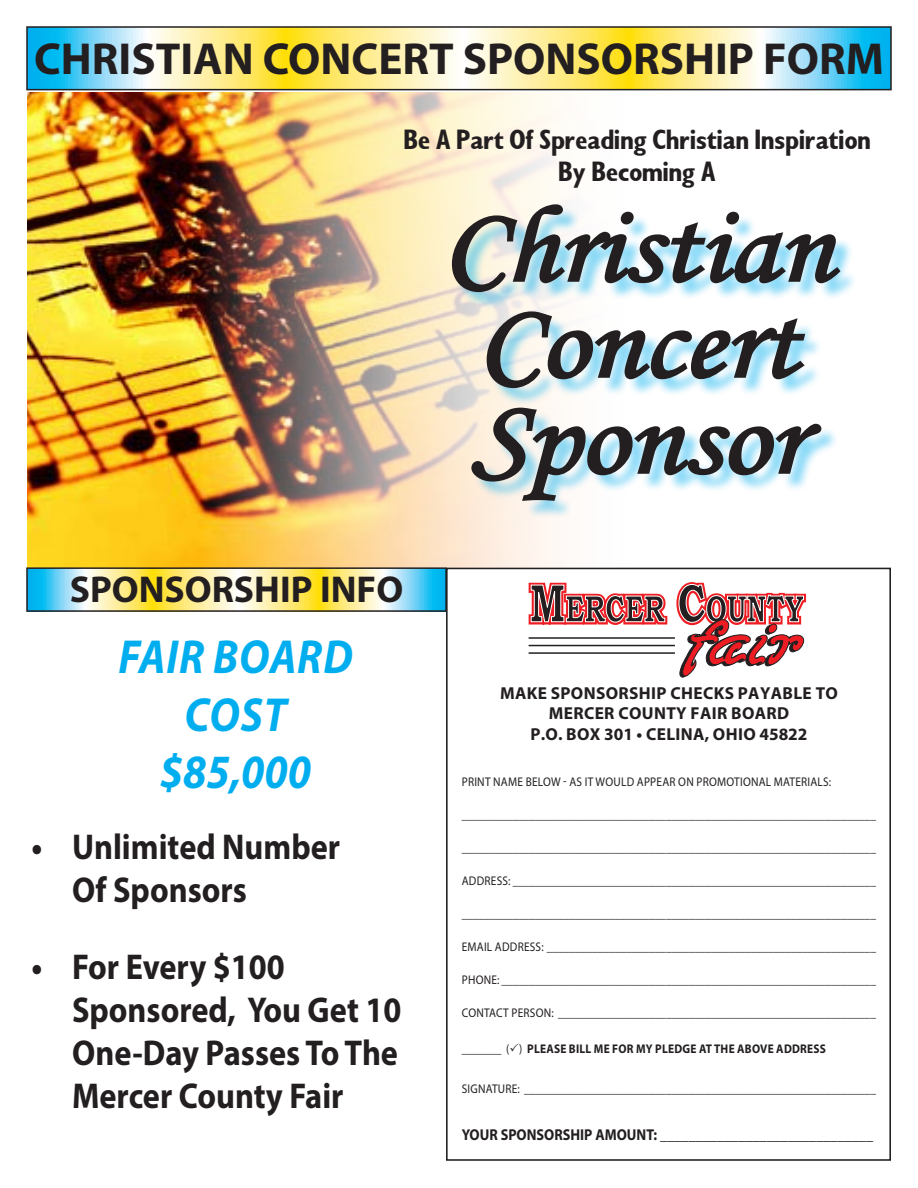
<style>
.page{position:relative;width:918px;height:1188px;background:#fff}
.page>*{position:absolute;margin:0;border:0;box-sizing:border-box;transform-origin:0 0}
.t1{font:108px "Monotype Corsiva";color:#231f20;scale:1.11 1}
.t2{font:italic 700 48px "Myriad Pro";letter-spacing:.02em;color:#00aeef;scale:.9 1}
.t3{font:700 45px "Myriad Pro";color:#231f20}
.t4{font:700 37.5px "Myriad Pro";color:#231f20}
.t5{font:700 36px "Myriad Pro";color:#231f20;scale:.9 1}
.t6{font:27px/32.4px "Billboard";color:#231f20;text-align:center}
.t7{font:700 17.4px "Myriad Pro";letter-spacing:.02em;color:#231f20}
.t8{font:700 15.75px "Myriad Pro";color:#231f20;scale:.9 1}
.t9{font:12.6px "Myriad Pro";letter-spacing:.02em;color:#231f20;scale:.9 1}
.t10{font:700 12.6px "Myriad Pro";letter-spacing:.02em;color:#231f20;scale:.9 1}
.s1{font-weight:400}
</style>
<div class="page">
<img style="left:27px;top:92px;width:533px;height:476px">
<svg style="left:29px;top:29px;width:860px;height:58px;background:#d5e6ad"></svg>
<div style="left:26px;top:26px;width:866px;height:64px;border:2px solid #231f20"></div>
<svg style="left:29px;top:570px;width:415px;height:39px;background:#d6e6ac"></svg>
<div style="left:26px;top:567px;width:421px;height:45px;border:2px solid #231f20"></div>
<div style="left:446px;top:568px;width:445px;height:593px;border:2px solid #231f20"></div>
<svg style="left:526px;top:567px;width:283px;height:110px"></svg>
<hr style="left:529px;top:637px;width:146px;height:2px;background:#231f20">
<hr style="left:529px;top:645px;width:146px;height:1px;background:#231f20">
<hr style="left:529px;top:652px;width:146px;height:2px;background:#231f20">
<div style="left:455px;top:207px;width:403px;height:312px;background:#00aeef;opacity:.46"></div>
<svg style="left:450px;top:202px;width:392px;height:92px"></svg>
<svg style="left:485px;top:310px;width:322px;height:80px"></svg>
<svg style="left:469px;top:406px;width:355px;height:97px"></svg>
<p class="t3" style="left:34px;top:30px;width:851px">CHRISTIAN CONCERT SPONSORSHIP FORM</p>
<p class="t6" style="left:404px;top:123px;width:469px">Be A Part Of Spreading Christian Inspiration<br>By Becoming A</p>
<p class="t1" style="left:442px;top:182px;width:354px">Christian</p>
<p class="t1" style="left:477px;top:278px;width:291px">Concert</p>
<p class="t1" style="left:471px;top:374px;width:302px">Sponsor</p>
<p class="t4" style="left:70px;top:565px;width:335px">SPONSORSHIP INFO</p>
<p class="t2" style="left:118px;top:626px;width:262px">FAIR BOARD</p>
<p class="t2" style="left:185px;top:683px;width:115px">COST</p>
<p class="t2" style="left:160px;top:741px;width:170px">$85,000</p>
<p class="t5" style="left:32px;top:823px;width:345px">• Unlimited Number</p>
<p class="t5" style="left:72px;top:866px;width:196px">Of Sponsors</p>
<p class="t5" style="left:32px;top:943px;width:283px">• For Every $100</p>
<p class="t5" style="left:72px;top:986px;width:368px">Sponsored, You Get 10</p>
<p class="t5" style="left:72px;top:1030px;width:364px">One-Day Passes To The</p>
<p class="t5" style="left:72px;top:1073px;width:303px">Mercer County Fair</p>
<p class="t7" style="left:500px;top:681px;width:339px">MAKE SPONSORSHIP CHECKS PAYABLE TO</p>
<p class="t7" style="left:549px;top:702px;width:242px">MERCER COUNTY FAIR BOARD</p>
<p class="t7" style="left:531px;top:723px;width:278px">P.O. BOX 301 • CELINA, OHIO 45822</p>
<p class="t9" style="left:462px;top:774px;width:412px">PRINT NAME BELOW - AS IT WOULD APPEAR ON PROMOTIONAL MATERIALS:</p>
<p class="t9" style="left:462px;top:807px;width:462px">_________________________________________________________________________</p>
<p class="t9" style="left:462px;top:840px;width:462px">_________________________________________________________________________</p>
<p class="t9" style="left:462px;top:873px;width:462px">ADDRESS: ________________________________________________________________</p>
<p class="t9" style="left:462px;top:906px;width:462px">_________________________________________________________________________</p>
<p class="t9" style="left:462px;top:939px;width:462px">EMAIL ADDRESS: __________________________________________________________</p>
<p class="t9" style="left:462px;top:972px;width:462px">PHONE: __________________________________________________________________</p>
<p class="t9" style="left:462px;top:1005px;width:462px">CONTACT PERSON: ________________________________________________________</p>
<p class="t10" style="left:462px;top:1041px;width:406px"><span class="s1">_______ ( )</span> PLEASE BILL ME FOR MY PLEDGE AT THE ABOVE ADDRESS</p>
<p class="t9" style="left:462px;top:1081px;width:462px">SIGNATURE: ______________________________________________________________</p>
<p class="t8" style="left:462px;top:1124px;width:459px">YOUR SPONSORSHIP AMOUNT: ______________________________</p>
</div>
